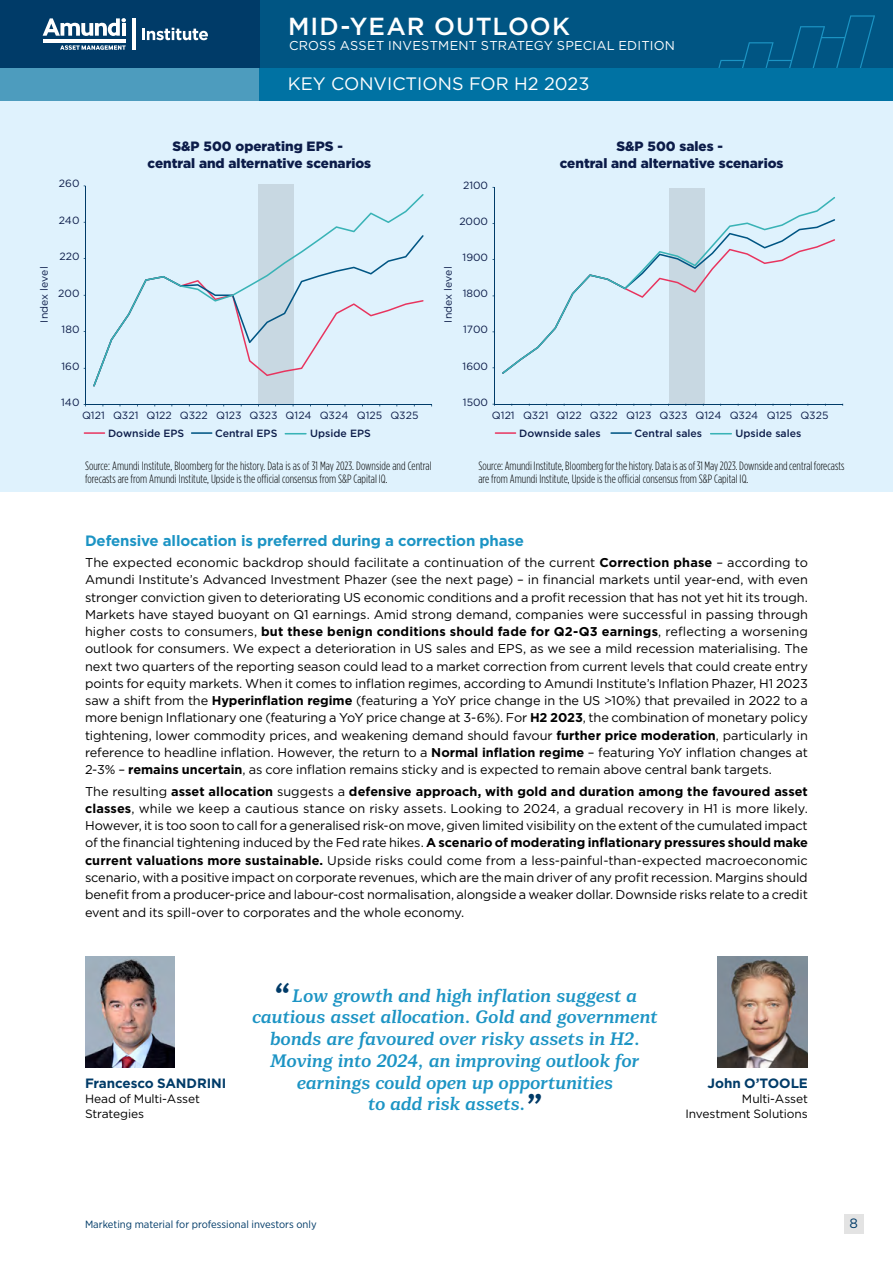
<style>
.page{position:relative;width:893px;height:1263px;background:#fff}
.page>*{position:absolute;margin:0;border:0;box-sizing:border-box;transform-origin:0 0}
.t1{font:500 24.6px "Gotham";letter-spacing:.045em;color:#fff}
.t2{font:italic 700 18px/21.8px "Mediator Serif";letter-spacing:-.01em;color:#1c94c4;text-align:center}
.t3{font:18px "Gotham";color:#fff}
.t4{font:700 15px "Gotham";letter-spacing:-.01em;color:#1c94c4}
.t5{font:900 13.5px/16.5px "Gotham";color:#0c1c49;text-align:center}
.t6{font:700 13.5px "Gotham";letter-spacing:-.005em;color:#003b68}
.t7{font:13.5px "Gotham";color:#003b68}
.t8{font:12.9px "Gotham";letter-spacing:.015em;color:#fff}
.t9{font:12.75px/17.2px "Gotham";letter-spacing:-.01em;color:#000;text-align:justify}
.t10{font:300 12px/13.5px "Gotham Condensed";letter-spacing:.005em;color:#000}
.t11{font:12px/15px "Gotham";letter-spacing:-.01em;color:#000}
.t12{font:10.5px "Gotham";color:#0c1c49}
.t13{font:500 10.5px "Gotham";color:#0c1c49}
.t14{font:10.5px "Gotham Narrow";color:#003b68;scale:1.05 1}
.s1{font-weight:700}
.s2{font-weight:900;font-size:27px;color:#003b68}
</style>
<div class="page">
<div style="left:0;top:0;width:893px;height:68px;background:#005583"></div>
<svg style="left:718px;top:15px;width:157px;height:53px"></svg>
<div style="left:0;top:0;width:259px;height:68px;background:#003b68"></div>
<svg style="left:43px;top:18px;width:83px;height:18px"></svg>
<hr style="left:122px;top:23px;width:4px;height:13px;background:#fff">
<hr style="left:43px;top:39px;width:83px;height:3px;background:#fff">
<svg style="left:60px;top:45px;width:66px;height:5px"></svg>
<hr style="left:132px;top:18px;width:3px;height:32px;background:#fff">
<svg style="left:142px;top:28px;width:66px;height:12px"></svg>
<div style="left:0;top:101px;width:893px;height:390px;background:#dff2fd"></div>
<div style="left:0;top:68px;width:259px;height:33px;background:#4d9cbe"></div>
<div style="left:259px;top:68px;width:634px;height:33px;background:#0072a3"></div>
<div style="left:669px;top:188px;width:35px;height:216px;background:#c8d8e2"></div>
<hr style="left:494px;top:404px;width:349px;height:1px;background:#003b68">
<svg style="left:502px;top:197px;width:333px;height:177px"></svg>
<div style="left:258px;top:184px;width:35px;height:220px;background:#c8d8e2"></div>
<hr style="left:86px;top:404px;width:346px;height:1px;background:#003b68">
<svg style="left:93px;top:194px;width:331px;height:193px"></svg>
<hr style="left:191px;top:432px;width:21px;height:2px;background:#005583">
<svg style="left:285px;top:433px;width:22px;height:1px"></svg>
<hr style="left:84px;top:432px;width:21px;height:2px;background:#e8345e">
<hr style="left:610px;top:432px;width:22px;height:2px;background:#005583">
<svg style="left:710px;top:433px;width:22px;height:1px"></svg>
<hr style="left:495px;top:432px;width:21px;height:2px;background:#e8345e">
<hr style="left:494px;top:187px;width:1px;height:217px;background:#003b68">
<hr style="left:85px;top:186px;width:1px;height:219px;background:#003b68">
<img style="left:85px;top:957px;width:89px;height:110px">
<img style="left:718px;top:957px;width:90px;height:110px">
<div style="left:844px;top:1214px;width:19px;height:19px;background:#e3e3e3"></div>
<h1 class="t1" style="left:288px;top:10px;width:283px">MID-YEAR OUTLOOK</h1>
<p class="t8" style="left:289px;top:37px;width:387px">CROSS ASSET INVESTMENT STRATEGY SPECIAL EDITION</p>
<h2 class="t3" style="left:288px;top:72px;width:303px">KEY CONVICTIONS FOR H2 2023</h2>
<p class="t12" style="left:59px;top:177px;width:22px">260</p>
<p class="t12" style="left:59px;top:213px;width:22px">240</p>
<p class="t12" style="left:37px;top:322px;width:58px;rotate:-90deg">Index level</p>
<p class="t12" style="left:59px;top:250px;width:22px">220</p>
<p class="t12" style="left:58px;top:286px;width:23px">200</p>
<p class="t12" style="left:62px;top:323px;width:19px">180</p>
<p class="t5" style="left:148px;top:138px;width:225px">S&amp;P 500 operating EPS -<br>central and alternative scenarios</p>
<p class="t12" style="left:463px;top:178px;width:27px">2100</p>
<p class="t12" style="left:459px;top:215px;width:30px">2000</p>
<p class="t12" style="left:441px;top:322px;width:58px;rotate:-90deg">Index level</p>
<p class="t12" style="left:463px;top:251px;width:27px">1900</p>
<p class="t12" style="left:463px;top:287px;width:27px">1800</p>
<p class="t12" style="left:463px;top:323px;width:27px">1700</p>
<p class="t5" style="left:560px;top:138px;width:225px">S&amp;P 500 sales -<br>central and alternative scenarios</p>
<p class="t12" style="left:61px;top:359px;width:20px">160</p>
<p class="t12" style="left:61px;top:396px;width:20px">140</p>
<p class="t12" style="left:463px;top:359px;width:27px">1600</p>
<p class="t12" style="left:463px;top:395px;width:27px">1500</p>
<p class="t12" style="left:82px;top:409px;width:338px">Q121 Q321 Q122 Q322 Q123 Q323 Q124 Q324 Q125 Q325</p>
<p class="t12" style="left:492px;top:409px;width:338px">Q121 Q321 Q122 Q322 Q123 Q323 Q124 Q324 Q125 Q325</p>
<p class="t13" style="left:108px;top:427px;width:78px">Downside EPS</p>
<p class="t13" style="left:215px;top:427px;width:64px">Central EPS</p>
<p class="t13" style="left:310px;top:427px;width:62px">Upside EPS</p>
<p class="t13" style="left:519px;top:427px;width:83px">Downside sales</p>
<p class="t13" style="left:634px;top:427px;width:69px">Central sales</p>
<p class="t13" style="left:736px;top:427px;width:67px">Upside sales</p>
<p class="t10" style="left:85px;top:458px;width:348px">Source: Amundi Institute, Bloomberg for the history. Data is as of 31 May 2023. Downside and Central forecasts are from Amundi Institute, Upside is the official consensus from S&amp;P Capital IQ.</p>
<p class="t10" style="left:478px;top:458px;width:367px">Source: Amundi Institute, Bloomberg for the history. Data is as of 31 May 2023. Downside and central forecasts are from Amundi Institute, Upside is the official consensus from S&amp;P Capital IQ.</p>
<p class="t4" style="left:85px;top:530px;width:440px">Defensive allocation is preferred during a correction phase</p>
<p class="t9" style="left:85px;top:554px;width:724px">The expected economic backdrop should facilitate a continuation of the current <span class="s1">Correction phase</span> – according to Amundi Institute’s Advanced Investment Phazer (see the next page) – in financial markets until year-end, with even stronger conviction given to deteriorating US economic conditions and a profit recession that has not yet hit its trough.<br>Markets have stayed buoyant on Q1 earnings. Amid strong demand, companies were successful in passing through higher costs to consumers, <span class="s1">but these benign conditions should fade for Q2-Q3 earnings</span>, reflecting a worsening outlook for consumers. We expect a deterioration in US sales and EPS, as we see a mild recession materialising. The next two quarters of the reporting season could lead to a market correction from current levels that could create entry points for equity markets. When it comes to inflation regimes, according to Amundi Institute’s Inflation Phazer, H1 2023 saw a shift from the <span class="s1">Hyperinflation regime</span> (featuring a YoY price change in the US &gt;10%) that prevailed in 2022 to a more benign Inflationary one (featuring a YoY price change at 3-6%). For <span class="s1">H2 2023</span>, the combination of monetary policy tightening, lower commodity prices, and weakening demand should favour <span class="s1">further price moderation</span>, particularly in reference to headline inflation. However, the return to a <span class="s1">Normal inflation regime</span> – featuring YoY inflation changes at 2-3% – <span class="s1">remains uncertain</span>, as core inflation remains sticky and is expected to remain above central bank targets.</p>
<p class="t9" style="left:85px;top:782px;width:724px">The resulting <span class="s1">asset allocation</span> suggests a <span class="s1">defensive approach, with gold and duration among the favoured asset classes</span>, while we keep a cautious stance on risky assets. Looking to 2024, a gradual recovery in H1 is more likely.<br>However, it is too soon to call for a generalised risk-on move, given limited visibility on the extent of the cumulated impact of the financial tightening induced by the Fed rate hikes. <span class="s1">A scenario of moderating inflationary pressures should make current valuations more sustainable.</span> Upside risks could come from a less-painful-than-expected macroeconomic scenario, with a positive impact on corporate revenues, which are the main driver of any profit recession. Margins should benefit from a producer-price and labour-cost normalisation, alongside a weaker dollar. Downside risks relate to a credit event and its spill-over to corporates and the whole economy.</p>
<p class="t6" style="left:85px;top:1074px;width:143px">Francesco SANDRINI</p>
<p class="t11" style="left:85px;top:1091px;width:116px">Head of Multi-Asset<br>Strategies</p>
<h2 class="t2" style="left:252px;top:985px;width:407px"><span class="s2">“</span> Low growth and high inflation suggest a cautious asset allocation. Gold and government bonds are favoured over risky assets in H2.<br>Moving into 2024, an improving outlook for earnings could open up opportunities<br>to add risk assets.<span class="s2">”</span></h2>
<p class="t6" style="left:708px;top:1074px;width:102px">John O’TOOLE</p>
<p class="t11" style="left:685px;top:1091px;width:124px;text-align:right">Multi-Asset<br>Investment Solutions</p>
<p class="t14" style="left:85px;top:1218px;width:222px">Marketing material for professional investors only</p>
<p class="t7" style="left:849px;top:1215px;width:10px">8</p>
</div>
